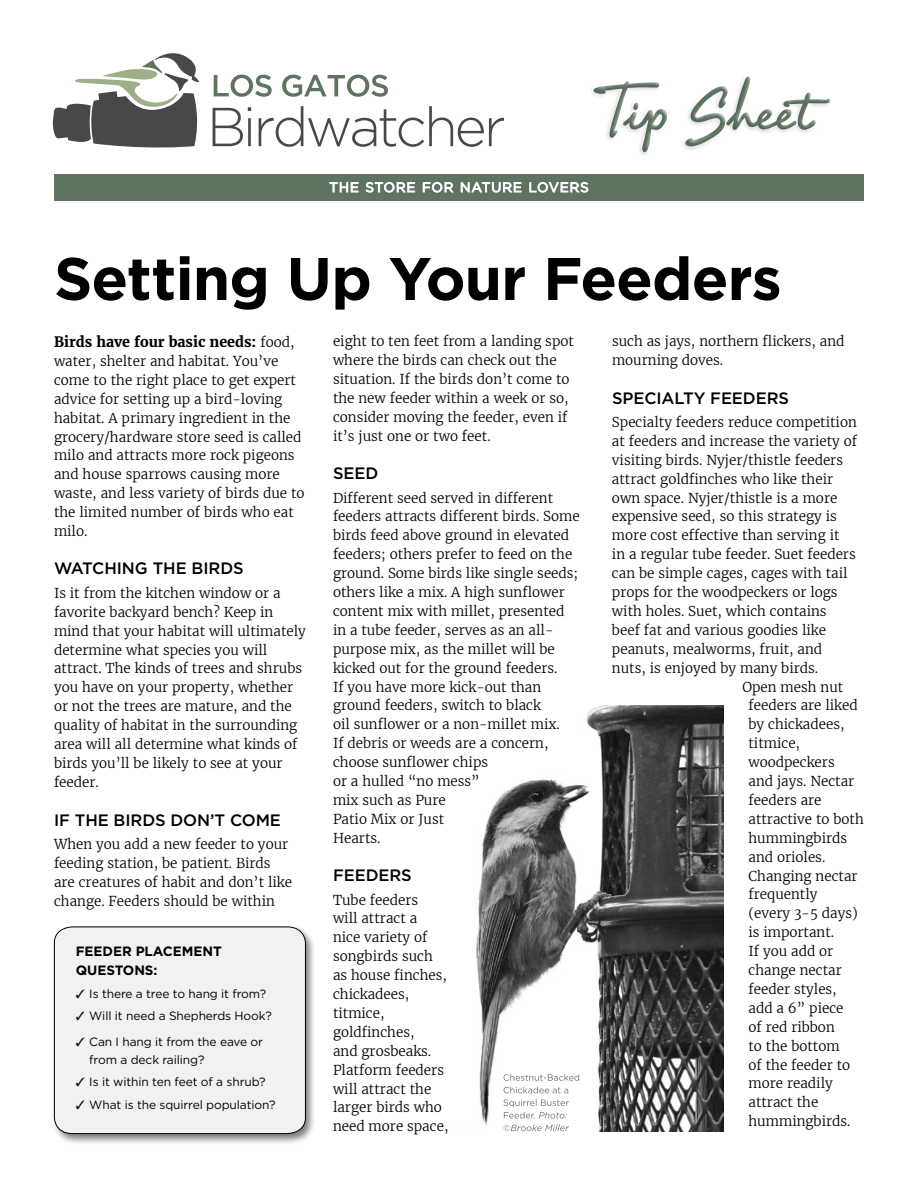
<style>
.page{position:relative;width:918px;height:1188px;background:#fff}
.page>*{position:absolute;margin:0;border:0;box-sizing:border-box;transform-origin:0 0}
.t1{font:700 60px "Gotham";letter-spacing:-.015em;color:#000}
.t2{font:500 16.5px "Gotham";letter-spacing:-.005em;color:#000}
.t3{font:700 14.25px "Merriweather";color:#000}
.t4{font:300 13.5px/18.9px "Merriweather";color:#000}
.t5{font:700 13.5px/19.5px "Gotham";letter-spacing:-.005em;color:#000}
.t6{font:12px/18px "Gotham";letter-spacing:-.01em;color:#000}
.s1{font-weight:300;font-size:13.5px}
</style>
<div class="page">
<div style="left:588px;top:73px;width:245px;height:85px;background:#000;opacity:.1"></div>
<div style="left:54px;top:174px;width:810px;height:27px;background:#5e7461"></div>
<svg style="left:329px;top:182px;width:30px;height:10px"></svg>
<svg style="left:366px;top:182px;width:49px;height:11px"></svg>
<svg style="left:423px;top:182px;width:30px;height:11px"></svg>
<svg style="left:461px;top:182px;width:61px;height:11px"></svg>
<svg style="left:529px;top:182px;width:59px;height:11px"></svg>
<svg style="left:214px;top:75px;width:58px;height:22px"></svg>
<svg style="left:282px;top:75px;width:106px;height:22px"></svg>
<svg style="left:213px;top:107px;width:38px;height:39px"></svg>
<hr style="left:248px;top:118px;width:3px;height:28px;background:#48484a">
<svg style="left:259px;top:106px;width:245px;height:41px"></svg>
<svg style="left:52px;top:53px;width:148px;height:94px"></svg>
<img style="left:476px;top:705px;width:247px;height:426px">
<div style="left:51px;top:925px;width:265px;height:220px;background:#000;opacity:.5"></div>
<div style="left:54px;top:926px;width:252px;height:208px;background:#f1f1f2"></div>
<svg style="left:504px;top:1125px;width:65px;height:6px"></svg>
<svg style="left:503px;top:1099px;width:66px;height:20px"></svg>
<svg style="left:504px;top:1087px;width:64px;height:6px"></svg>
<svg style="left:504px;top:1074px;width:75px;height:7px"></svg>
<h1 class="t1" style="left:54px;top:239px;width:729px">Setting Up Your Feeders</h1>
<p class="t3" style="left:54px;top:332px;width:242px">Birds have four basic needs: <span class="s1">food,</span></p>
<p class="t4" style="left:54px;top:351px;width:252px">water, shelter and habitat. You’ve come to the right place to get expert advice for setting up a bird-loving habitat. A primary ingredient in the grocery/hardware store seed is called milo and attracts more rock pigeons and house sparrows causing more waste, and less variety of birds due to the limited number of birds who eat milo.</p>
<p class="t2" style="left:54px;top:558px;width:191px">WATCHING THE BIRDS</p>
<p class="t4" style="left:54px;top:583px;width:254px">Is it from the kitchen window or a favorite backyard bench? Keep in mind that your habitat will ultimately determine what species you will attract. The kinds of trees and shrubs you have on your property, whether or not the trees are mature, and the quality of habitat in the surrounding area will all determine what kinds of birds you’ll be likely to see at your feeder.</p>
<p class="t2" style="left:54px;top:809px;width:229px">IF THE BIRDS DON’T COME</p>
<p class="t4" style="left:54px;top:835px;width:240px">When you add a new feeder to your feeding station, be patient. Birds are creatures of habit and don’t like change. Feeders should be within</p>
<p class="t4" style="left:612px;top:332px;width:234px">such as jays, northern flickers, and mourning doves.</p>
<p class="t2" style="left:612px;top:387px;width:179px">SPECIALTY FEEDERS</p>
<p class="t4" style="left:612px;top:412px;width:246px">Specialty feeders reduce competition</p>
<p class="t4" style="left:612px;top:431px;width:247px">at feeders and increase the variety of</p>
<p class="t4" style="left:612px;top:450px;width:233px">visiting birds. Nyjer/thistle feeders</p>
<p class="t4" style="left:612px;top:469px;width:223px">attract goldfinches who like their</p>
<p class="t4" style="left:612px;top:488px;width:227px">own space. Nyjer/thistle is a more</p>
<p class="t4" style="left:612px;top:507px;width:226px">expensive seed, so this strategy is</p>
<p class="t4" style="left:612px;top:526px;width:229px">more cost effective than serving it</p>
<p class="t4" style="left:612px;top:545px;width:245px">in a regular tube feeder. Suet feeders</p>
<p class="t4" style="left:612px;top:564px;width:237px">can be simple cages, cages with tail</p>
<p class="t4" style="left:612px;top:582px;width:227px">props for the woodpeckers or logs</p>
<p class="t4" style="left:612px;top:601px;width:216px">with holes. Suet, which contains</p>
<p class="t4" style="left:612px;top:620px;width:216px">beef fat and various goodies like</p>
<p class="t4" style="left:612px;top:639px;width:212px">peanuts, mealworms, fruit, and</p>
<p class="t4" style="left:612px;top:658px;width:208px">nuts, is enjoyed by many birds.</p>
<p class="t4" style="left:743px;top:677px;width:102px">Open mesh nut</p>
<p class="t4" style="left:748px;top:696px;width:111px">feeders are liked</p>
<p class="t4" style="left:748px;top:715px;width:98px">by chickadees,</p>
<p class="t4" style="left:748px;top:734px;width:53px">titmice,</p>
<p class="t4" style="left:748px;top:753px;width:88px">woodpeckers</p>
<p class="t4" style="left:748px;top:771px;width:107px">and jays. Nectar</p>
<p class="t4" style="left:748px;top:790px;width:75px">feeders are</p>
<p class="t4" style="left:748px;top:809px;width:117px">attractive to both</p>
<p class="t4" style="left:748px;top:828px;width:100px">hummingbirds</p>
<p class="t4" style="left:748px;top:847px;width:78px">and orioles.</p>
<p class="t4" style="left:748px;top:866px;width:111px">Changing nectar</p>
<p class="t4" style="left:748px;top:885px;width:71px">frequently</p>
<p class="t4" style="left:748px;top:904px;width:111px">(every 3-5 days)</p>
<p class="t4" style="left:748px;top:923px;width:87px">is important.</p>
<p class="t4" style="left:748px;top:942px;width:86px">If you add or</p>
<p class="t4" style="left:748px;top:960px;width:95px">change nectar</p>
<p class="t4" style="left:748px;top:979px;width:90px">feeder styles,</p>
<p class="t4" style="left:748px;top:998px;width:97px">add a 6” piece</p>
<p class="t4" style="left:748px;top:1017px;width:88px">of red ribbon</p>
<p class="t4" style="left:748px;top:1036px;width:93px">to the bottom</p>
<p class="t4" style="left:748px;top:1055px;width:103px">of the feeder to</p>
<p class="t4" style="left:748px;top:1074px;width:86px">more readily</p>
<p class="t4" style="left:748px;top:1093px;width:71px">attract the</p>
<p class="t4" style="left:748px;top:1112px;width:104px">hummingbirds.</p>
<p class="t4" style="left:333px;top:332px;width:242px">eight to ten feet from a landing spot where the birds can check out the situation. If the birds don’t come to the new feeder within a week or so, consider moving the feeder, even if it’s just one or two feet.</p>
<p class="t2" style="left:333px;top:463px;width:47px">SEED</p>
<p class="t4" style="left:333px;top:488px;width:248px">Different seed served in different feeders attracts different birds. Some birds feed above ground in elevated feeders; others prefer to feed on the ground. Some birds like single seeds; others like a mix. A high sunflower content mix with millet, presented in a tube feeder, serves as an all&shy;purpose mix, as the millet will be kicked out for the ground feeders.<br>If you have more kick-out than ground feeders, switch to black<br>oil sunflower or a non-millet mix.<br>If debris or weeds are a concern, choose sunflower chips<br>or a hulled “no mess”<br>mix such as Pure<br>Patio Mix or Just<br>Hearts.</p>
<p class="t2" style="left:333px;top:865px;width:80px">FEEDERS</p>
<p class="t4" style="left:333px;top:890px;width:117px">Tube feeders<br>will attract a<br>nice variety of songbirds such as house finches, chickadees, titmice, goldfinches,<br>and grosbeaks.<br>Platform feeders will attract the larger birds who need more space,</p>
<p class="t5" style="left:76px;top:941px;width:147px">FEEDER PLACEMENt ques</p>
<p class="t5" style="left:115px;top:961px;width:44px">tons:</p>
<p class="t6" style="left:76px;top:984px;width:192px">✓ Is there a tree to hang it from?</p>
<p class="t6" style="left:76px;top:1007px;width:198px">✓ Will it need a Shepherds Hook?</p>
<p class="t6" style="left:89px;top:1032px;width:175px;text-indent:-14px">✓ Can I hang it from the eave or from a deck railing?</p>
<p class="t6" style="left:76px;top:1073px;width:191px">✓ Is it within ten feet of a shrub?</p>
<p class="t6" style="left:76px;top:1095px;width:201px">✓ What is the squirrel population?</p>
</div>
